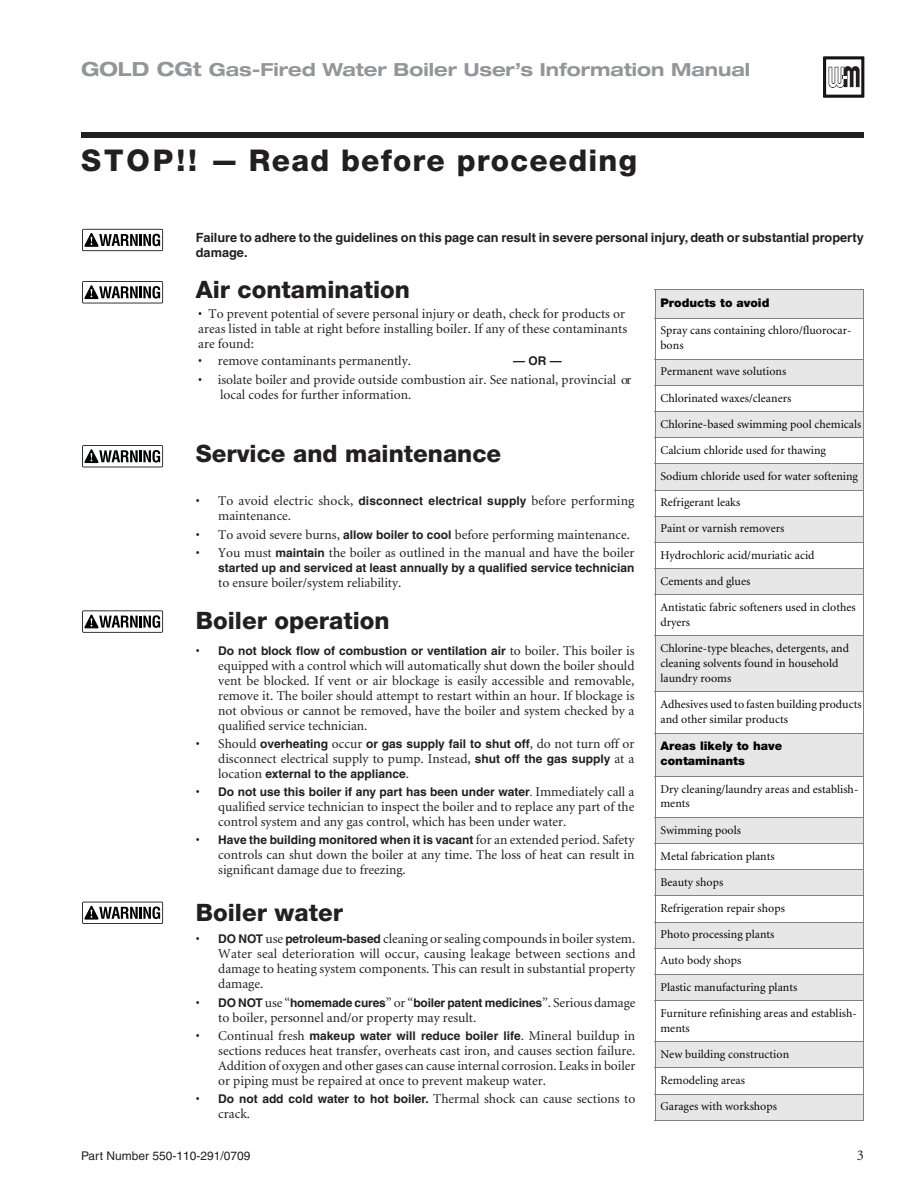
<style>
.page{position:relative;width:918px;height:1188px;background:#fff}
.page>*{position:absolute;margin:0;border:0;box-sizing:border-box;transform-origin:0 0}
.t1{font:800 30px "Helvetica Neue";letter-spacing:.04em;color:#231f20}
.t2{font:800 24px "Helvetica Neue";color:#231f20}
.t3{font:700 expanded 18px "Helvetica Neue";color:#939598}
.t4{font:15px "Minion";color:#231f20}
.t5{font:13.5px/15px "Minion";color:#231f20}
.t6{font:700 12.75px/15px "Helvetica";color:#231f20}
.t7{font:12px/26.1px "Minion";color:#040503}
.t8{font:700 12px "Helvetica";color:#231f20}
.t9{font:900 12px/14.9px "Helvetica Neue";color:#040503}
.t10{font:12px "Helvetica";color:#231f20}
.s1{font-size:19.5px}
.s2{font-family:"Helvetica";font-weight:700;font-size:12px}
.s3{font-family:"Minion";font-weight:400;font-size:13.5px}
.s4{font-family:"Minion";font-weight:400}
</style>
<div class="page">
<svg style="left:824px;top:57px;width:40px;height:40px"></svg>
<div style="left:655px;top:290px;width:208px;height:28px;background:#e6e7e6"></div>
<div style="left:655px;top:359px;width:208px;height:26px;background:#e6e7e6"></div>
<div style="left:655px;top:412px;width:208px;height:26px;background:#e6e7e6"></div>
<div style="left:655px;top:464px;width:208px;height:26px;background:#e6e7e6"></div>
<div style="left:655px;top:516px;width:208px;height:26px;background:#e6e7e6"></div>
<div style="left:655px;top:569px;width:208px;height:26px;background:#e6e7e6"></div>
<div style="left:655px;top:636px;width:208px;height:56px;background:#e6e7e6"></div>
<div style="left:655px;top:733px;width:208px;height:43px;background:#e6e7e6"></div>
<div style="left:655px;top:817px;width:208px;height:27px;background:#e6e7e6"></div>
<div style="left:655px;top:870px;width:208px;height:26px;background:#e6e7e6"></div>
<div style="left:655px;top:922px;width:208px;height:26px;background:#e6e7e6"></div>
<div style="left:655px;top:974px;width:208px;height:27px;background:#e6e7e6"></div>
<div style="left:655px;top:1042px;width:208px;height:26px;background:#e6e7e6"></div>
<div style="left:655px;top:1094px;width:208px;height:26px;background:#e6e7e6"></div>
<hr style="left:655px;top:290px;width:1px;height:830px;background:#808180">
<hr style="left:863px;top:290px;width:1px;height:830px;background:#808180">
<hr style="left:655px;top:289px;width:209px;height:1px;background:#808180">
<hr style="left:655px;top:318px;width:209px;height:1px;background:#808180">
<hr style="left:655px;top:359px;width:209px;height:1px;background:#808180">
<hr style="left:655px;top:385px;width:209px;height:1px;background:#808180">
<hr style="left:655px;top:411px;width:209px;height:1px;background:#808180">
<hr style="left:655px;top:437px;width:209px;height:1px;background:#808180">
<hr style="left:655px;top:464px;width:209px;height:1px;background:#808180">
<hr style="left:655px;top:490px;width:209px;height:1px;background:#808180">
<hr style="left:655px;top:516px;width:209px;height:1px;background:#808180">
<hr style="left:655px;top:542px;width:209px;height:1px;background:#808180">
<hr style="left:655px;top:568px;width:209px;height:1px;background:#808180">
<hr style="left:655px;top:594px;width:209px;height:1px;background:#808180">
<hr style="left:655px;top:635px;width:209px;height:1px;background:#808180">
<hr style="left:655px;top:692px;width:209px;height:1px;background:#808180">
<hr style="left:655px;top:733px;width:209px;height:1px;background:#808180">
<hr style="left:655px;top:776px;width:209px;height:1px;background:#808180">
<hr style="left:655px;top:817px;width:209px;height:1px;background:#808180">
<hr style="left:655px;top:843px;width:209px;height:1px;background:#808180">
<hr style="left:655px;top:869px;width:209px;height:1px;background:#808180">
<hr style="left:655px;top:896px;width:209px;height:1px;background:#808180">
<hr style="left:655px;top:922px;width:209px;height:1px;background:#808180">
<hr style="left:655px;top:948px;width:209px;height:1px;background:#808180">
<hr style="left:655px;top:974px;width:209px;height:1px;background:#808180">
<hr style="left:655px;top:1000px;width:209px;height:1px;background:#808180">
<hr style="left:655px;top:1041px;width:209px;height:1px;background:#808180">
<hr style="left:655px;top:1067px;width:209px;height:1px;background:#808180">
<hr style="left:655px;top:1094px;width:209px;height:1px;background:#808180">
<hr style="left:655px;top:1120px;width:209px;height:1px;background:#808180">
<svg style="left:82px;top:229px;width:81px;height:22px"></svg>
<div style="left:81px;top:132px;width:783px;height:6px;background:#231f20"></div>
<svg style="left:82px;top:902px;width:81px;height:22px"></svg>
<svg style="left:82px;top:610px;width:81px;height:23px"></svg>
<svg style="left:82px;top:445px;width:81px;height:22px"></svg>
<svg style="left:82px;top:281px;width:81px;height:22px"></svg>
<h3 class="t3" style="left:81px;top:58px;width:671px"><span class="s1">GOLD CGt</span> Gas-Fired Water Boiler User’s Information Manual</h3>
<h1 class="t1" style="left:81px;top:143px;width:558px">STOP!! — Read before proceeding</h1>
<p class="t6" style="left:196px;top:229px;width:669px">Failure to adhere to the guidelines on this page can result in severe personal injury, death or substantial property damage.</p>
<h2 class="t2" style="left:196px;top:276px;width:216px">Air contamination</h2>
<p class="t5" style="left:198px;top:306px;width:430px">• To prevent potential of severe personal injury or death, check for products or areas listed in table at right before installing boiler. If any of these contaminants are found:</p>
<p class="t5" style="left:198px;top:353px;width:214px">• remove contaminants permanently.</p>
<p class="t8" style="left:513px;top:353px;width:50px">— OR —</p>
<p class="t5" style="left:220px;top:373px;width:413px;text-indent:-22px">• isolate boiler and provide outside combustion air. See national, provincial or local codes for further information.</p>
<h2 class="t2" style="left:196px;top:440px;width:307px">Service and maintenance</h2>
<p class="t5" style="left:218px;top:494px;width:418px;text-indent:-22px">• To avoid electric shock, <span class="s2">disconnect electrical supply</span> before performing maintenance.</p>
<p class="t5" style="left:196px;top:527px;width:436px">• To avoid severe burns, <span class="s2">allow boiler to cool</span> before performing maintenance.</p>
<p class="t5" style="left:196px;top:546px;width:440px">• You must <span class="s2">maintain</span> the boiler as outlined in the manual and have the boiler</p>
<p class="t8" style="left:218px;top:560px;width:418px">started up and serviced at least annually by a qualified service technician</p>
<p class="t5" style="left:218px;top:576px;width:185px">to ensure boiler/system reliability.</p>
<h2 class="t2" style="left:196px;top:607px;width:195px">Boiler operation</h2>
<p class="t8" style="left:196px;top:643px;width:440px"><span class="s3">•</span> Do not block flow of combustion or ventilation air <span class="s3">to boiler. This boiler is</span></p>
<p class="t5" style="left:218px;top:658px;width:418px;text-align:justify">equipped with a control which will automatically shut down the boiler should vent be blocked. If vent or air blockage is easily accessible and removable, remove it. The boiler should attempt to restart within an hour. If blockage is not obvious or cannot be removed, have the boiler and system checked by a qualified service technician.</p>
<p class="t8" style="left:196px;top:736px;width:440px"><span class="s3">• Should</span> overheating <span class="s3">occur</span> or gas supply fail to shut off<span class="s3">, do not turn off or</span></p>
<p class="t5" style="left:218px;top:752px;width:418px">disconnect electrical supply to pump. Instead, <span class="s2">shut off the gas supply</span> at a</p>
<p class="t8" style="left:218px;top:766px;width:192px"><span class="s3">location</span> external to the appliance<span class="s3">.</span></p>
<p class="t8" style="left:196px;top:785px;width:440px"><span class="s3">•</span> Do not use this boiler if any part has been under water<span class="s4">.</span> <span class="s3">Immediately call a</span></p>
<p class="t5" style="left:218px;top:800px;width:418px">qualified service technician to inspect the boiler and to replace any part of the control system and any gas control, which has been under water.</p>
<p class="t8" style="left:196px;top:833px;width:440px"><span class="s3">•</span> Have the building monitored when it is vacant <span class="s3">for an extended period. Safety</span></p>
<p class="t5" style="left:218px;top:848px;width:418px">controls can shut down the boiler at any time. The loss of heat can result in significant damage due to freezing.</p>
<h2 class="t2" style="left:196px;top:898px;width:149px">Boiler water</h2>
<p class="t5" style="left:218px;top:932px;width:419px;text-align:justify;text-indent:-23px">• <span class="s2">DO NOT</span> use <span class="s2">petroleum-based</span> cleaning or sealing compounds in boiler system.<br>Water seal deterioration will occur, causing leakage between sections and damage to heating system components. This can result in substantial property damage.</p>
<p class="t8" style="left:196px;top:995px;width:441px"><span class="s3">•</span> DO NOT <span class="s3">use “</span>homemade cures<span class="s3">” or “</span>boiler patent medicines<span class="s3">”. Serious damage</span></p>
<p class="t5" style="left:218px;top:1010px;width:260px">to boiler, personnel and/or property may result.</p>
<p class="t5" style="left:218px;top:1029px;width:419px;text-align:justify;text-indent:-23px">• Continual fresh <span class="s2">makeup water will reduce boiler life</span>. Mineral buildup in sections reduces heat transfer, overheats cast iron, and causes section failure.<br>Addition of oxygen and other gases can cause internal corrosion. Leaks in boiler or piping must be repaired at once to prevent makeup water.</p>
<p class="t5" style="left:218px;top:1092px;width:419px;text-indent:-23px">• <span class="s2">Do not add cold water to hot boiler.</span> Thermal shock can cause sections to crack.</p>
<p class="t9" style="left:660px;top:295px;width:110px">Products to avoid</p>
<p class="t7" style="left:660px;top:323px;width:193px;line-height:15px">Spray cans containing chloro/fluorocar&shy;bons</p>
<p class="t7" style="left:660px;top:359px;width:202px">Permanent wave solutions<br>Chlorinated waxes/cleaners<br>Chlorine-based swimming pool chemicals<br>Calcium chloride used for thawing<br>Sodium chloride used for water softening<br>Refrigerant leaks<br>Paint or varnish removers<br>Hydrochloric acid/muriatic acid<br>Cements and glues<br>Antistatic fabric softeners used in clothes</p>
<p class="t7" style="left:660px;top:609px;width:190px">dryers<br>Chlorine-type bleaches, detergents, and</p>
<p class="t7" style="left:660px;top:656px;width:179px;line-height:14.9px">cleaning solvents found in household laundry rooms</p>
<p class="t7" style="left:660px;top:697px;width:203px;line-height:15px">Adhesives used to fasten building products and other similar products</p>
<p class="t9" style="left:660px;top:738px;width:123px">Areas likely to have contaminants</p>
<p class="t7" style="left:660px;top:782px;width:200px;line-height:14.9px">Dry cleaning/laundry areas and establish&shy;ments</p>
<p class="t7" style="left:660px;top:817px;width:198px">Swimming pools<br>Metal fabrication plants<br>Beauty shops<br>Refrigeration repair shops<br>Photo processing plants<br>Auto body shops<br>Plastic manufacturing plants<br>Furniture refinishing areas and establish-</p>
<p class="t7" style="left:660px;top:1015px;width:130px">ments<br>New building construction<br>Remodeling areas<br>Garages with workshops</p>
<p class="t10" style="left:81px;top:1148px;width:171px">Part Number 550-110-291/0709</p>
<p class="t4" style="left:857px;top:1148px;width:9px">3</p>
</div>
